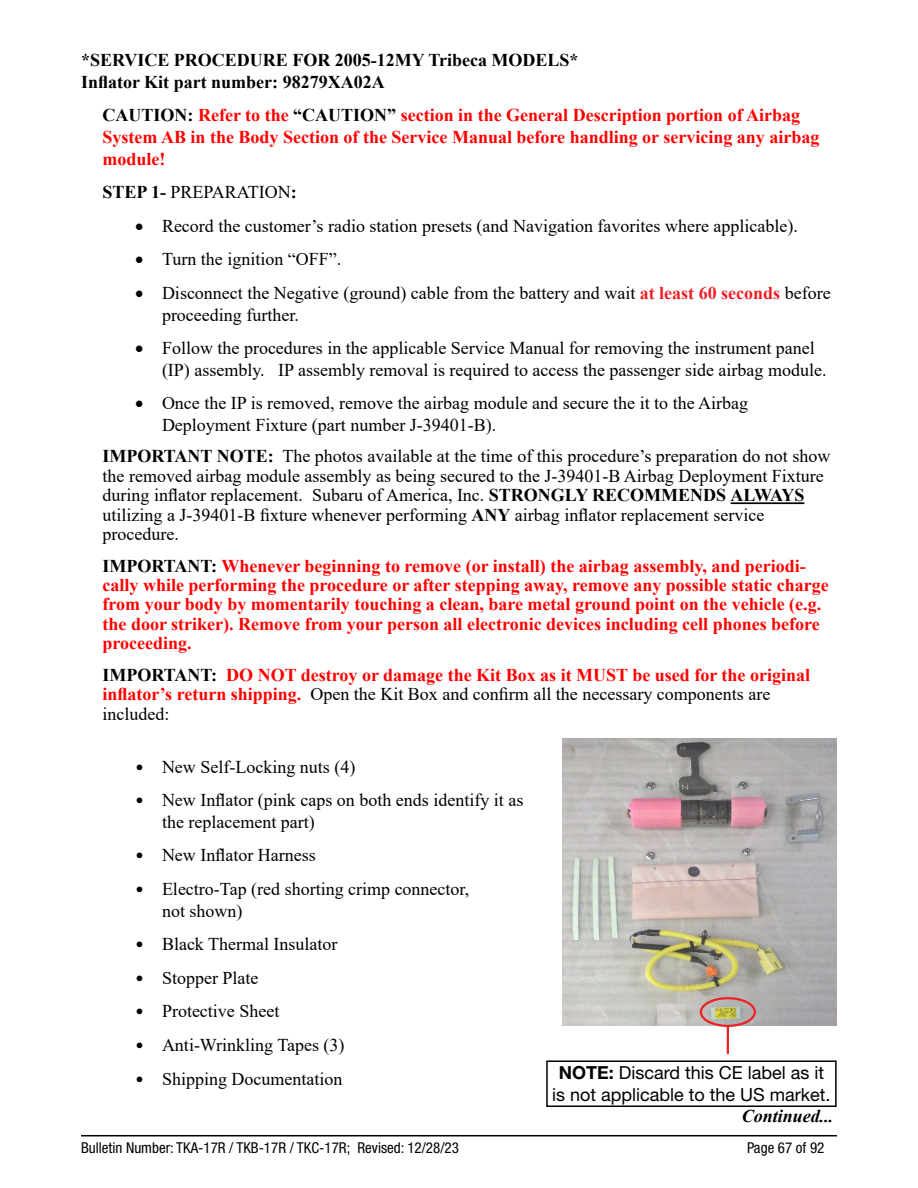
<style>
.page{position:relative;width:918px;height:1188px;background:#fff}
.page>*{position:absolute;margin:0;border:0;box-sizing:border-box;transform-origin:0 0}
.t1{font:18px/21.6px "Times New Roman";color:#000}
.t2{font:700 18px/19.4px "Times New Roman";color:#f00}
.t3{font:700 18px/21.6px "Times New Roman";color:#000}
.t4{font:18px/21.6px "Helvetica Neue LT Std";color:#000;text-align:center}
.t5{font:italic 700 18px "Times New Roman";color:#000}
.t6{font:condensed 15px "Helvetica Neue LT Std";color:#000}
.s1{color:#000}
.s2{font-weight:700}
.s3{font-weight:700;color:#ee1d24}
.s4{font-weight:400;color:#000}
.s5{font-family:"Calibri"}
</style>
<div class="page">
<hr style="left:81px;top:1135px;width:756px;height:1px;background:#000">
<hr style="left:731px;top:502px;width:73px;height:2px;background:#000">
<img style="left:562px;top:739px;width:275px;height:286px">
<div style="left:700px;top:997px;width:56px;height:30px;border:2px solid #ed2124;border-radius:50%"></div>
<div style="left:546px;top:1060px;width:291px;height:47px;border:2px solid #000"></div>
<hr style="left:727px;top:1027px;width:2px;height:27px;background:#ed2124">
<p class="t3" style="left:81px;top:49px;width:499px">*SERVICE PROCEDURE FOR 2005-12MY Tribeca MODELS*<br>Inflator Kit part number: 98279XA02A</p>
<p class="t2" style="left:103px;top:104px;width:718px;line-height:21.6px"><span class="s1">CAUTION:</span> Refer to the <span class="s1">“CAUTION”</span> section in the General Description portion of Airbag<br>System AB in the Body Section of the Service Manual before handling or servicing any airbag module!</p>
<p class="t1" style="left:103px;top:181px;width:196px"><span class="s2">STEP 1-</span> PREPARATION<span class="s2">:</span></p>
<p class="t1" style="left:135px;top:214px;width:665px">• Record the customer’s radio station presets (and Navigation favorites where applicable).</p>
<p class="t1" style="left:135px;top:248px;width:208px">• Turn the ignition “OFF”.</p>
<p class="t1" style="left:162px;top:282px;width:670px;text-indent:-27px">• Disconnect the Negative (ground) cable from the battery and wait <span class="s3">at least 60 seconds</span> before proceeding further.</p>
<p class="t1" style="left:162px;top:337px;width:666px;text-indent:-27px">• Follow the procedures in the applicable Service Manual for removing the instrument panel (IP) assembly. IP assembly removal is required to access the passenger side airbag module.</p>
<p class="t1" style="left:162px;top:392px;width:588px;text-indent:-27px">• Once the IP is removed, remove the airbag module and secure the it to the Airbag<br>Deployment Fixture (part number J-39401-B).</p>
<p class="t1" style="left:103px;top:446px;width:729px;line-height:19.4px"><span class="s2">IMPORTANT NOTE:</span> The photos available at the time of this procedure’s preparation do not show the removed airbag module assembly as being secured to the J-39401-B Airbag Deployment Fixture during inflator replacement. Subaru of America, Inc. <span class="s2">STRONGLY RECOMMENDS ALWAYS </span>utilizing a J-39401-B fixture whenever performing <span class="s2">ANY</span> airbag inflator replacement service procedure.</p>
<p class="t2" style="left:103px;top:555px;width:728px"><span class="s1">IMPORTANT:</span> Whenever beginning to remove (or install) the airbag assembly, and periodi&shy;cally while performing the procedure or after stepping away, remove any possible static charge from your body by momentarily touching a clean, bare metal ground point on the vehicle (e.g. the door striker). Remove from your person all electronic devices including cell phones before proceeding.</p>
<p class="t2" style="left:103px;top:664px;width:709px"><span class="s1">IMPORTANT:</span> DO NOT destroy or damage the Kit Box as it MUST be used for the original inflator’s return shipping. <span class="s4">Open the Kit Box and confirm all the necessary components are included:</span></p>
<p class="t1" style="left:135px;top:755px;width:222px"><span class="s5">•</span> New Self-Locking nuts (4)</p>
<p class="t1" style="left:162px;top:789px;width:363px;text-indent:-27px"><span class="s5">•</span> New Inflator (pink caps on both ends identify it as the replacement part)</p>
<p class="t1" style="left:135px;top:844px;width:182px"><span class="s5">•</span> New Inflator Harness</p>
<p class="t1" style="left:162px;top:878px;width:309px;text-indent:-27px"><span class="s5">•</span> Electro-Tap (red shorting crimp connector, not shown)</p>
<p class="t1" style="left:135px;top:933px;width:204px"><span class="s5">•</span> Black Thermal Insulator</p>
<p class="t1" style="left:135px;top:966px;width:125px"><span class="s5">•</span> Stopper Plate</p>
<p class="t1" style="left:135px;top:1000px;width:146px"><span class="s5">•</span> Protective Sheet</p>
<p class="t1" style="left:135px;top:1034px;width:211px"><span class="s5">•</span> Anti-Wrinkling Tapes (3)</p>
<p class="t1" style="left:135px;top:1067px;width:209px"><span class="s5">•</span> Shipping Documentation</p>
<p class="t4" style="left:552px;top:1062px;width:280px"><span class="s2">NOTE:</span> Discard this CE label as it is not applicable to the US market.</p>
<p class="t5" style="left:742px;top:1104px;width:93px">Continued...</p>
<p class="t6" style="left:81px;top:1138px;width:379px">Bulletin Number: TKA-17R / TKB-17R / TKC-17R; Revised: 12/28/23</p>
<p class="t6" style="left:747px;top:1138px;width:79px">Page 67 of 92</p>
</div>
